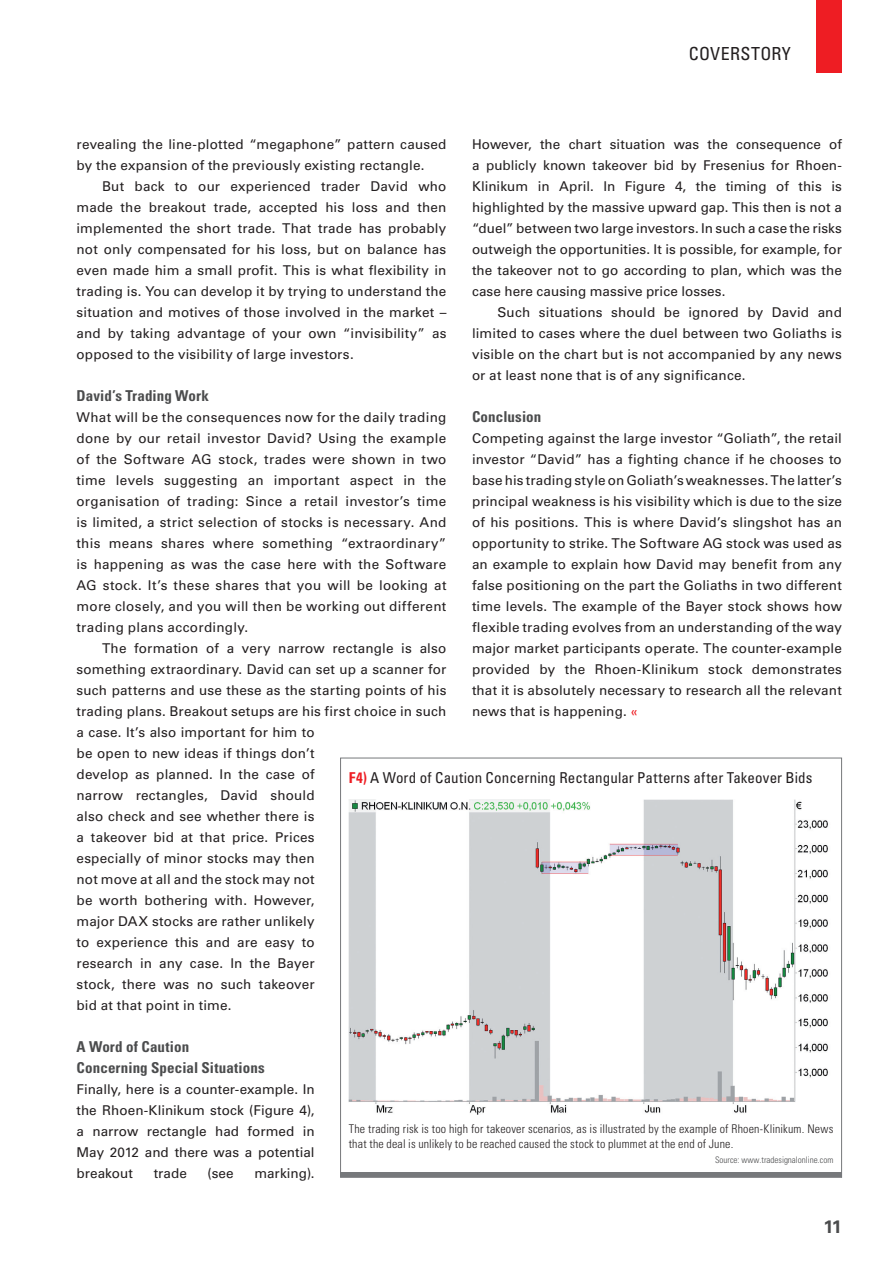
<style>
.page{position:relative;width:893px;height:1263px;background:#fff}
.page>*{position:absolute;margin:0;border:0;box-sizing:border-box;transform-origin:0 0}
.t1{font:condensed 18px "Univers LT";letter-spacing:.02em;color:#231f20}
.t2{font:700 18px "Univers LT";color:#4b4c4d}
.t3{font:700 condensed 15px/21px "Univers LT";letter-spacing:.01em;color:#4b4c4d}
.t4{font:condensed 15px "Univers LT";letter-spacing:.005em;color:#231f20}
.t5{font:13.5px/21px "Univers LT";letter-spacing:.01em;color:#231f20;text-align:justify}
.t6{font:300 condensed 12px/15px "Univers LT";letter-spacing:.015em;color:#231f20}
.t7{font:300 condensed 9px "Univers LT";color:#4b4c4d}
.s1{color:#ee1d23}
.s2{font-weight:700;color:#ee1d23}
</style>
<div class="page">
<div style="left:816px;top:0;width:26px;height:72px;background:#ee1d23"></div>
<hr style="left:340px;top:1173px;width:502px;height:4px;background:#76787b">
<img style="left:349px;top:800px;width:479px;height:315px">
<h1 class="t1" style="left:689px;top:42px;width:104px">Coverstory</h1>
<p class="t5" style="left:77px;top:133px;width:371px">revealing the line-plotted “megaphone” pattern caused by the expansion of the previously existing rectangle.</p>
<p class="t5" style="left:77px;top:175px;width:371px;text-indent:26px">But back to our experienced trader David who made the breakout trade, accepted his loss and then implemented the short trade. That trade has probably not only compensated for his loss, but on balance has even made him a small profit. This is what flexibility in trading is. You can develop it by trying to understand the situation and motives of those involved in the market – and by taking advantage of your own “invisibility” as opposed to the visibility of large investors.</p>
<p class="t3" style="left:77px;top:385px;width:134px">David’s Trading Work</p>
<p class="t5" style="left:77px;top:406px;width:371px">What will be the consequences now for the daily trading done by our retail investor David? Using the example of the Software AG stock, trades were shown in two time levels suggesting an important aspect in the organisation of trading: Since a retail investor’s time is limited, a strict selection of stocks is necessary. And this means shares where something “extraordinary” is happening as was the case here with the Software AG stock. It’s these shares that you will be looking at more closely, and you will then be working out different trading plans accordingly.</p>
<p class="t5" style="left:77px;top:637px;width:371px;text-align:left;text-indent:26px">The formation of a very narrow rectangle is also something extraordinary. David can set up a scanner for such patterns and use these as the starting points of his trading plans. Breakout setups are his first choice in such a case. It’s also important for him to<br>be open to new ideas if things don’t<br>develop as planned. In the case of<br>narrow rectangles, David should<br>also check and see whether there is<br>a takeover bid at that price. Prices<br>especially of minor stocks may then<br>not move at all and the stock may not<br>be worth bothering with. However,<br>major DAX stocks are rather unlikely<br>to experience this and are easy to<br>research in any case. In the Bayer<br>stock, there was no such takeover<br>bid at that point in time.</p>
<p class="t3" style="left:77px;top:1036px;width:190px">A Word of Caution<br>Concerning Special Situations</p>
<p class="t5" style="left:77px;top:1078px;width:240px">Finally, here is a counter-example. In the Rhoen-Klinikum stock (Figure 4), a narrow rectangle had formed in May 2012 and there was a potential breakout</p>
<p class="t5" style="left:472px;top:133px;width:371px">However, the chart situation was the consequence of a publicly known takeover bid by Fresenius for Rhoen-Klinikum in April. In Figure 4, the timing of this is highlighted by the massive upward gap. This then is not a “duel” between two large investors. In such a case the risks outweigh the opportunities. It is possible, for example, for the takeover not to go according to plan, which was the case here causing massive price losses.</p>
<p class="t5" style="left:472px;top:301px;width:371px;text-indent:26px">Such situations should be ignored by David and limited to cases where the duel between two Goliaths is visible on the chart but is not accompanied by any news or at least none that is of any significance.</p>
<p class="t3" style="left:472px;top:406px;width:71px">Conclusion</p>
<p class="t5" style="left:472px;top:427px;width:371px">Competing against the large investor “Goliath”, the retail investor “David” has a fighting chance if he chooses to base his trading style on Goliath’s weaknesses. The latter’s principal weakness is his visibility which is due to the size of his positions. This is where David’s slingshot has an opportunity to strike. The Software AG stock was used as an example to explain how David may benefit from any false positioning on the part the Goliaths in two different time levels. The example of the Bayer stock shows how flexible trading evolves from an understanding of the way major market participants operate. The counter-example provided by the Rhoen-Klinikum stock demonstrates that it is absolutely necessary to research all the relevant news that is happening. <span class="s1">«</span></p>
<p class="t4" style="left:349px;top:768px;width:465px"><span class="s2">F4)</span> A Word of Caution Concerning Rectangular Patterns after Takeover Bids</p>
<p class="t6" style="left:349px;top:1121px;width:486px">The trading risk is too high for takeover scenarios, as is illustrated by the example of Rhoen-Klinikum. News that the deal is unlikely to be reached caused the stock to plummet at the end of June.</p>
<p class="t7" style="left:715px;top:1154px;width:120px">Source: www.tradesignalonline.com</p>
<p class="t5" style="left:154px;top:1162px;width:35px">trade</p>
<p class="t5" style="left:208px;top:1162px;width:28px">(see</p>
<p class="t5" style="left:254px;top:1162px;width:62px">marking).</p>
<h1 class="t2" style="left:823px;top:1216px;width:20px">11</h1>
</div>
